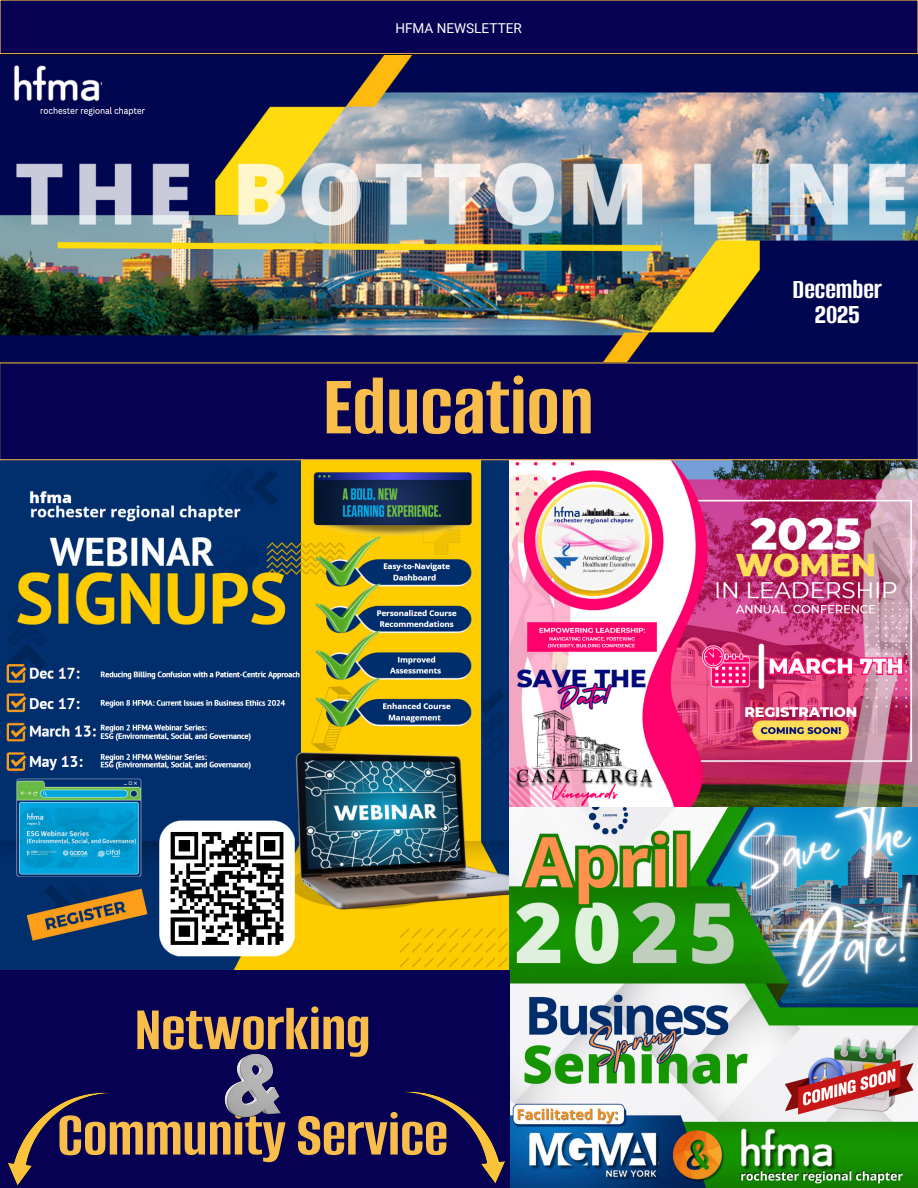
<style>
.page{position:relative;width:918px;height:1188px;background:#fff}
.page>*{position:absolute;margin:0;border:0;box-sizing:border-box;transform-origin:0 0}
.t1{font:700 88.5px "Alumni Sans";color:#f9bd4b}
.t2{font:700 65.25px/105.4px "Alumni Sans";color:#f9bd4b;text-align:center}
.t3{font:700 28.65px/24.8px "Alumni Sans";color:#fff;text-align:center}
.t4{font:13.65px "Roboto";color:#fff}
</style>
<div class="page">
<div style="left:0;top:0;width:918px;height:54px;background:#060152"></div>
<div style="left:0;top:0;width:918px;height:54px;border:1px solid #f9bd4b"></div>
<img style="left:0;top:54px;width:917px;height:309px">
<img style="left:0;top:460px;width:510px;height:511px">
<img style="left:510px;top:460px;width:408px;height:728px">
<div style="left:0;top:363px;width:918px;height:97px;background:#060152"></div>
<div style="left:0;top:363px;width:918px;height:97px;border:1px solid #f9bd4b"></div>
<div style="left:0;top:971px;width:510px;height:217px;background:#060152"></div>
<img style="left:225px;top:1054px;width:56px;height:63px">
<img style="left:404px;top:1090px;width:134px;height:96px">
<img style="left:8px;top:1092px;width:101px;height:94px">
<p class="t4" style="left:395px;top:18px;width:128px">HFMA NEWSLETTER</p>
<h1 class="t1" style="left:323px;top:357px;width:272px">Education</h1>
<p class="t3" style="left:793px;top:278px;width:91px">December<br>2025</p>
<p class="t2" style="left:57px;top:978px;width:392px">Networking<br>Community Service</p>
</div>
